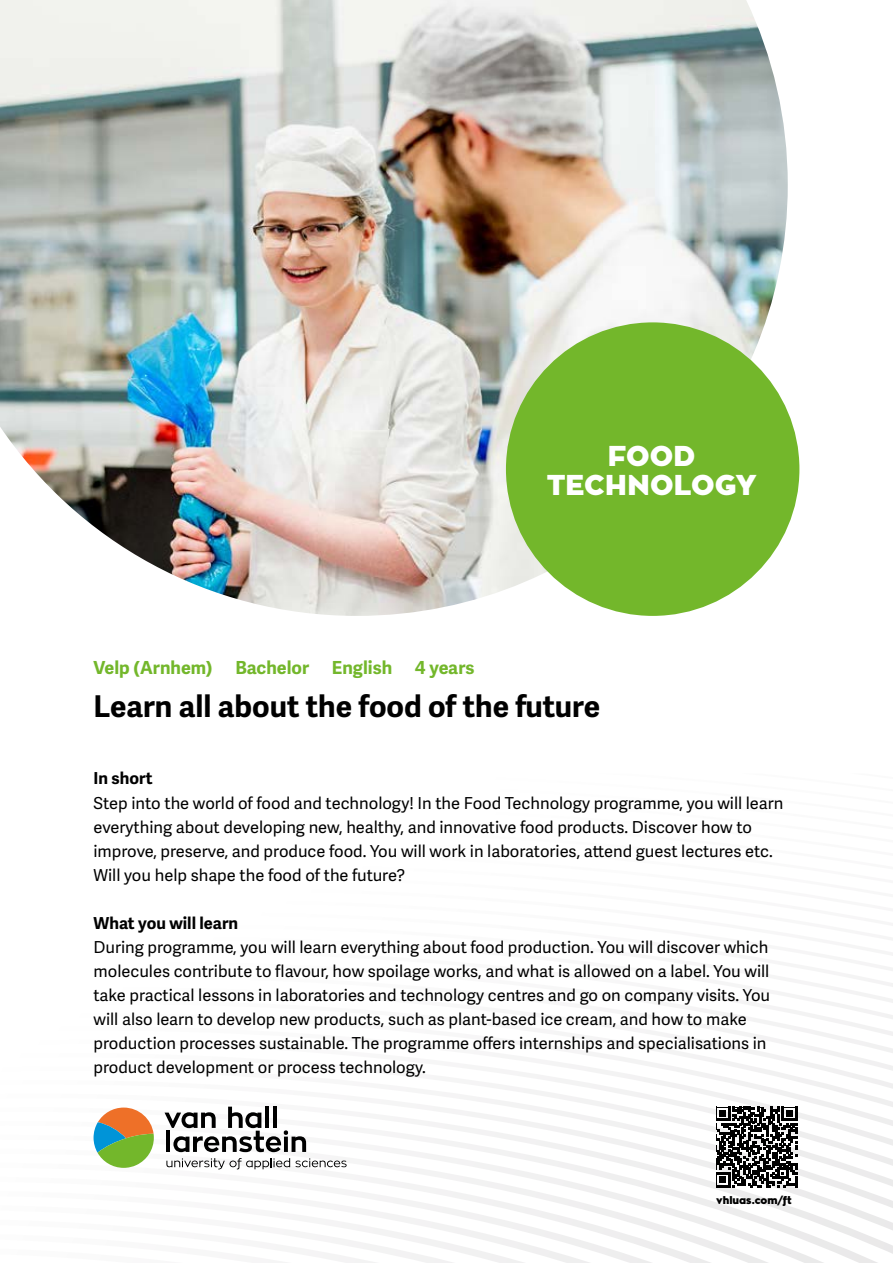
<style>
.page{position:relative;width:893px;height:1263px;background:#fff}
.page>*{position:absolute;margin:0;border:0;box-sizing:border-box;transform-origin:0 0}
.t1{font:700 30px "Adelle Sans";color:#000}
.t2{font:900 28.5px/28.5px "Zona Pro";color:#fff;text-align:center}
.t3{font:700 18px "Adelle Sans";color:#73b72b}
.t4{font:16.5px/24px "Adelle Sans";color:#000}
.t5{font:700 16.5px "Adelle Sans";color:#000}
.t6{font:900 10.5px "Zona Pro";color:#000}
</style>
<div class="page">
<img style="left:0;top:0;width:788px;height:616px">
<div style="left:506px;top:322px;width:293px;height:294px;background:#73b72b;border-radius:50%"></div>
<svg style="left:331px;top:1259px;width:547px;height:4px"></svg>
<svg style="left:306px;top:1236px;width:587px;height:23px"></svg>
<svg style="left:317px;top:1213px;width:576px;height:23px"></svg>
<svg style="left:334px;top:1191px;width:559px;height:22px"></svg>
<svg style="left:346px;top:1170px;width:547px;height:21px"></svg>
<svg style="left:179px;top:1150px;width:714px;height:20px"></svg>
<svg style="left:93px;top:1130px;width:800px;height:20px"></svg>
<svg style="left:164px;top:1111px;width:729px;height:19px"></svg>
<svg style="left:228px;top:1092px;width:665px;height:19px"></svg>
<svg style="left:469px;top:1074px;width:424px;height:18px"></svg>
<svg style="left:499px;top:1056px;width:394px;height:18px"></svg>
<svg style="left:561px;top:1039px;width:332px;height:17px"></svg>
<svg style="left:594px;top:1022px;width:299px;height:17px"></svg>
<svg style="left:657px;top:1006px;width:236px;height:16px"></svg>
<svg style="left:723px;top:990px;width:170px;height:16px"></svg>
<svg style="left:756px;top:974px;width:137px;height:16px"></svg>
<svg style="left:165px;top:1107px;width:141px;height:45px"></svg>
<svg style="left:166px;top:1158px;width:181px;height:11px"></svg>
<svg style="left:94px;top:1107px;width:60px;height:61px"></svg>
<svg style="left:716px;top:1107px;width:81px;height:81px"></svg>
<p class="t3" style="left:94px;top:656px;width:121px">Velp (Arnhem)</p>
<p class="t3" style="left:235px;top:656px;width:75px">Bachelor</p>
<p class="t3" style="left:332px;top:656px;width:62px">English</p>
<p class="t3" style="left:415px;top:656px;width:61px">4 years</p>
<h2 class="t2" style="left:547px;top:443px;width:212px">FOOD<br>TECHNOLOGY</h2>
<h1 class="t1" style="left:94px;top:688px;width:508px">Learn all about the food of the future</h1>
<p class="t5" style="left:94px;top:769px;width:60px">In short</p>
<p class="t4" style="left:94px;top:791px;width:691px">Step into the world of food and technology! In the Food Technology programme, you will learn everything about developing new, healthy, and innovative food products. Discover how to improve, preserve, and produce food. You will work in laboratories, attend guest lectures etc.<br>Will you help shape the food of the future?</p>
<p class="t5" style="left:94px;top:913px;width:146px">What you will learn</p>
<p class="t4" style="left:94px;top:935px;width:678px">During programme, you will learn everything about food production. You will discover which molecules contribute to flavour, how spoilage works, and what is allowed on a label. You will take practical lessons in laboratories and technology centres and go on company visits. You will also learn to develop new products, such as plant-based ice cream, and how to make production processes sustainable. The programme offers internships and specialisations in product development or process technology.</p>
<p class="t6" style="left:716px;top:1193px;width:77px">vhluas.com/ft</p>
</div>
